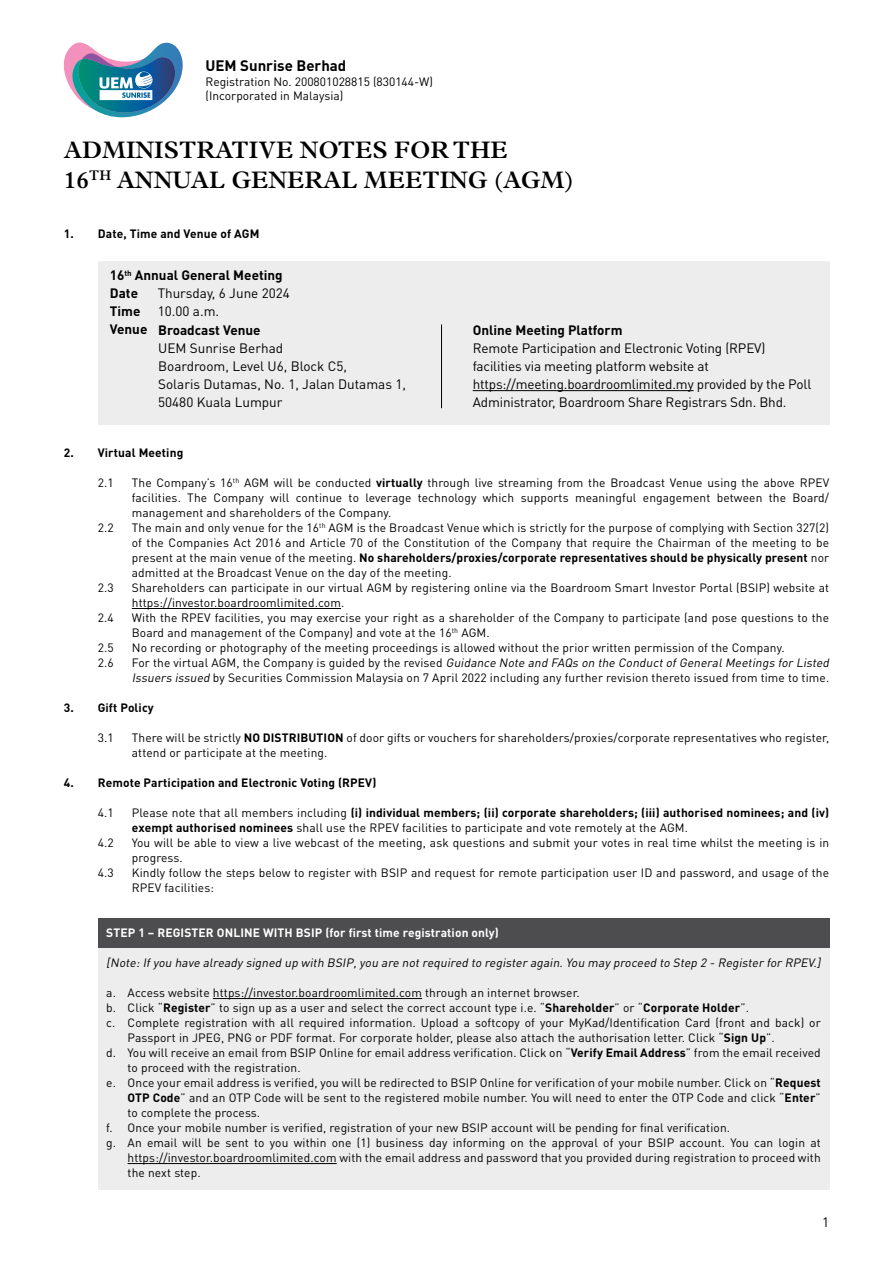
<style>
.page{position:relative;width:893px;height:1263px;background:#fff}
.page>*{position:absolute;margin:0;border:0;box-sizing:border-box;transform-origin:0 0}
.t1{font:600 24px/30px "Plantin";color:#000}
.t2{font:700 15px "DIN Pro";color:#000}
.t3{font:13.5px/18px "DIN Pro";letter-spacing:-.01em;color:#000}
.t4{font:700 13.5px/18px "DIN Pro";color:#000}
.t5{font:12px/15px "DIN Pro";letter-spacing:.01em;color:#000}
.t6{font:700 12px/15px "DIN Pro";letter-spacing:.01em;color:#000}
.t7{font:italic 12px "DIN Pro";color:#000}
.t8{font:700 12px "DIN Pro";letter-spacing:.01em;color:#fff}
.s1{font-weight:700}
.s2{font-style:italic}
.s3{font-weight:400}
</style>
<div class="page">
<div style="left:98px;top:918px;width:731px;height:271px;background:#ededee"></div>
<div style="left:98px;top:918px;width:731px;height:29px;background:#4d4d4f"></div>
<svg style="left:63px;top:42px;width:120px;height:76px"></svg>
<hr style="left:132px;top:608px;width:209px;height:1px;background:#000">
<hr style="left:213px;top:998px;width:209px;height:1px;background:#000">
<hr style="left:128px;top:1163px;width:209px;height:1px;background:#000">
<div style="left:98px;top:261px;width:731px;height:164px;background:#ededee"></div>
<hr style="left:473px;top:390px;width:221px;height:1px;background:#000">
<hr style="left:441px;top:324px;width:1px;height:84px;background:#000">
<p class="t2" style="left:206px;top:56px;width:142px">UEM Sunrise Berhad</p>
<p class="t5" style="left:206px;top:74px;width:229px;line-height:14.2px">Registration No. 200801028815 (830144-W) (Incorporated in Malaysia)</p>
<h1 class="t1" style="left:64px;top:135px;width:511px">ADMINISTRATIVE NOTES FOR THE<br>16<sup>TH</sup> ANNUAL GENERAL MEETING (AGM)</h1>
<p class="t6" style="left:64px;top:226px;width:197px">1. Date, Time and Venue of AGM</p>
<p class="t4" style="left:110px;top:266px;width:174px">16<sup>th</sup> Annual General Meeting<br>Date</p>
<p class="t3" style="left:158px;top:284px;width:134px">Thursday, 6 June 2024</p>
<p class="t4" style="left:110px;top:302px;width:32px">Time</p>
<p class="t3" style="left:158px;top:302px;width:63px">10.00 a.m.</p>
<p class="t4" style="left:110px;top:320px;width:39px">Venue</p>
<p class="t4" style="left:473px;top:320px;width:151px">Online Meeting Platform</p>
<p class="t3" style="left:473px;top:338px;width:340px">Remote Participation and Electronic Voting (RPEV) facilities via meeting platform website at https://meeting.boardroomlimited.my provided by the Poll Administrator, Boardroom Share Registrars Sdn. Bhd.</p>
<p class="t4" style="left:158px;top:320px;width:104px">Broadcast Venue</p>
<p class="t3" style="left:158px;top:338px;width:249px">UEM Sunrise Berhad<br>Boardroom, Level U6, Block C5,<br>Solaris Dutamas, No. 1, Jalan Dutamas 1,<br>50480 Kuala Lumpur</p>
<p class="t6" style="left:64px;top:444px;width:121px">2. Virtual Meeting</p>
<p class="t5" style="left:98px;top:474px;width:18px">2.1</p>
<p class="t5" style="left:132px;top:474px;width:699px;text-align:justify">The Company’s 16<sup>th</sup> AGM will be conducted <span class="s1">virtually</span> through live streaming from the Broadcast Venue using the above RPEV facilities. The Company will continue to leverage technology which supports meaningful engagement between the Board/ management and shareholders of the Company.</p>
<p class="t5" style="left:98px;top:519px;width:18px">2.2</p>
<p class="t5" style="left:132px;top:519px;width:699px;text-align:justify">The main and only venue for the 16<sup>th</sup> AGM is the Broadcast Venue which is strictly for the purpose of complying with Section 327(2) of the Companies Act 2016 and Article 70 of the Constitution of the Company that require the Chairman of the meeting to be present at the main venue of the meeting. <span class="s1">No shareholders/proxies/corporate representatives should be physically present</span> nor admitted at the Broadcast Venue on the day of the meeting.</p>
<p class="t5" style="left:98px;top:579px;width:18px">2.3</p>
<p class="t5" style="left:132px;top:579px;width:699px">Shareholders can participate in our virtual AGM by registering online via the Boardroom Smart Investor Portal (BSIP) website at https://investor.boardroomlimited.com.</p>
<p class="t5" style="left:98px;top:609px;width:18px">2.4</p>
<p class="t5" style="left:132px;top:609px;width:699px">With the RPEV facilities, you may exercise your right as a shareholder of the Company to participate (and pose questions to the<br>Board and management of the Company) and vote at the 16<sup>th</sup> AGM.</p>
<p class="t5" style="left:98px;top:639px;width:18px">2.5</p>
<p class="t5" style="left:132px;top:639px;width:654px">No recording or photography of the meeting proceedings is allowed without the prior written permission of the Company.</p>
<p class="t5" style="left:98px;top:654px;width:18px">2.6</p>
<p class="t5" style="left:132px;top:654px;width:701px">Fo r t h e v i rt u a l AG M , t h e C o m p a n y i s g u i d e d by t h e rev i s e d <span class="s2">Guidance Note and FAQs on the ConductofGeneralMeetings for Listed<br>Issuers issued</span> by Securities Commission Malaysia on 7 April 2022 including any further revision thereto issued from time to time.</p>
<p class="t6" style="left:64px;top:699px;width:92px">3. Gift Policy</p>
<p class="t5" style="left:98px;top:729px;width:18px">3.1</p>
<p class="t5" style="left:132px;top:729px;width:699px">There will be strictly <span class="s1">NO DISTRIBUTION</span> of door gifts or vouchers for shareholders/proxies/corporate representatives who register, attend or participate at the meeting.</p>
<p class="t6" style="left:64px;top:774px;width:314px">4. Remote Participation and Electronic Voting (RPEV)</p>
<p class="t5" style="left:98px;top:804px;width:18px">4.1</p>
<p class="t6" style="left:132px;top:804px;width:699px"><span class="s3">Please note that all members including</span> (i) individual members; (ii) corporate shareholders; (iii) authorised nominees; and (iv) exempt authorised nominees <span class="s3">shall use the RPEV facilities to participate and vote remotely at the AGM.</span></p>
<p class="t5" style="left:98px;top:834px;width:18px">4.2</p>
<p class="t5" style="left:132px;top:834px;width:699px">You will be able to view a live webcast of the meeting, ask questions and submit your votes in real time whilst the meeting is in progress.</p>
<p class="t5" style="left:98px;top:864px;width:18px">4.3</p>
<p class="t5" style="left:132px;top:864px;width:699px">Kindly follow the steps below to register with BSIP and request for remote participation user ID and password, and usage of the<br>RPEV facilities:</p>
<p class="t8" style="left:106px;top:924px;width:394px">STEP 1 – REGISTER ONLINE WITH BSIP (for first time registration only)</p>
<p class="t7" style="left:106px;top:954px;width:718px">[Note:Ifyou have already signed up with BSIP,you are notrequired to register again.You may proceed to Step 2 - Register for RPEV.]</p>
<p class="t5" style="left:106px;top:984px;width:475px">a. Access website https://investor.boardroomlimited.com through an internet browser.</p>
<p class="t5" style="left:106px;top:999px;width:644px">b. Click “<span class="s1">Register</span>” to sign up as a user and select the correct account type i.e. “<span class="s1">Shareholder</span>” or “<span class="s1">Corporate Holder</span>”.</p>
<p class="t5" style="left:106px;top:1014px;width:716px">c. Complete registration with all required information. Upload a softcopy of your MyKad/Identification Card (front and back) or</p>
<p class="t5" style="left:128px;top:1029px;width:649px">Passport in JPEG, PNG or PDF format. For corporate holder, please also attach the authorisation letter. Click “<span class="s1">Sign Up</span>”.</p>
<p class="t5" style="left:106px;top:1044px;width:716px">d. You will receive an email from BSIP Online for email address verification. Click on “<span class="s1">Verify Email Address</span>” from the email received</p>
<p class="t5" style="left:128px;top:1059px;width:175px">to proceed with the registration.</p>
<p class="t5" style="left:106px;top:1074px;width:716px">e. Once your email address is verified, you will be redirected to BSIP Online for verification of your mobile number. Click on “<span class="s1">Request</span></p>
<p class="t5" style="left:128px;top:1089px;width:695px"><span class="s1">OTP Code</span>” and an OTP Code will be sent to the registered mobile number. You will need to enter the OTP Code and click “<span class="s1">Enter</span>”</p>
<p class="t5" style="left:128px;top:1104px;width:134px">to complete the process.</p>
<p class="t5" style="left:106px;top:1119px;width:625px">f. Once your mobile number is verified, registration of your new BSIP account will be pending for final verification.</p>
<p class="t5" style="left:106px;top:1134px;width:716px">g. An email will be sent to you within one (1) business day informing on the approval of your BSIP account. You can login at</p>
<p class="t5" style="left:128px;top:1149px;width:695px">https://investor.boardroomlimited.com with the email address and password that you provided during registration to proceed with</p>
<p class="t5" style="left:128px;top:1164px;width:75px">the next step.</p>
<p class="t3" style="left:822px;top:1212px;width:9px">1</p>
</div>
